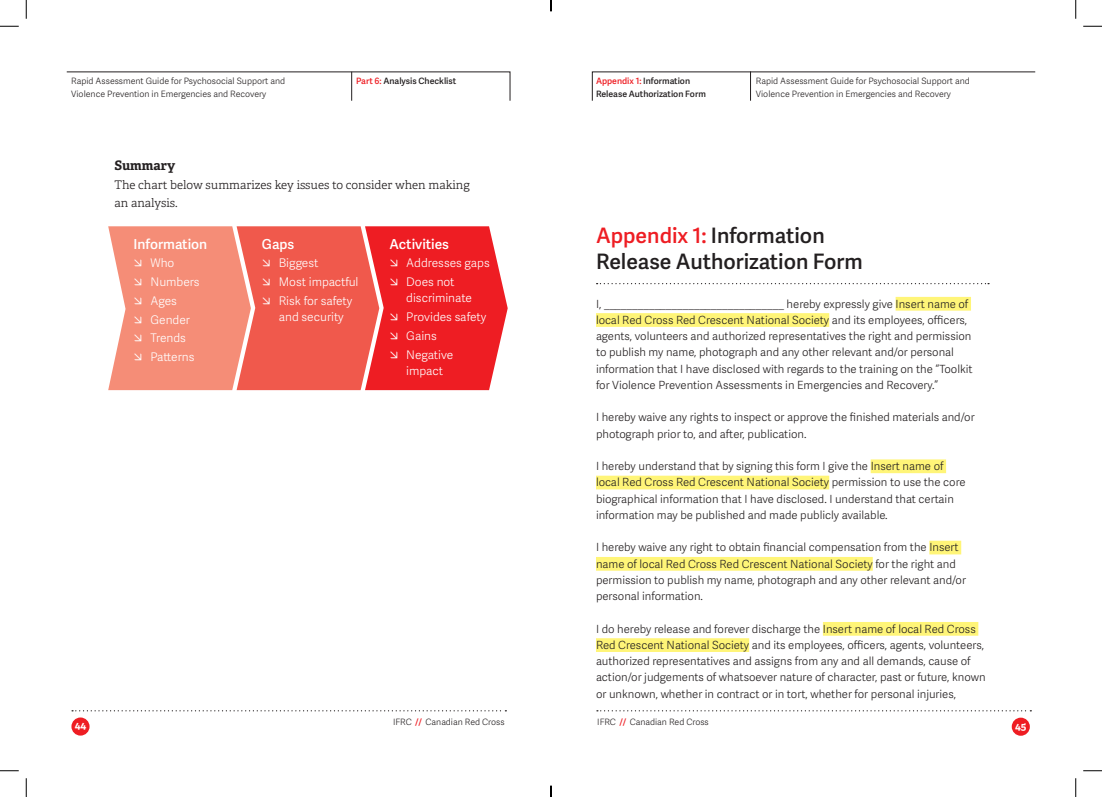
<style>
.page{position:relative;width:1102px;height:797px;background:#fff}
.page>*{position:absolute;margin:0;border:0;box-sizing:border-box;transform-origin:0 0}
.Headers{font:600 21.25px "Adelle Sans";color:#231f20}
.SmallHeads{font:600 13.75px "Adelle Sans";color:#fff}
.BODY-serif{font:700 13.12px "Adelle";color:#231f20}
.BODY{font:300 11.88px/16.2px "Adelle Sans";color:#fff}
.BODY-serif-2{font:300 11.88px/18.8px "Adelle";color:#231f20}
.t1{font:300 11.25px/16.2px "Adelle Sans";color:#231f20}
.t2{font:700 10.5px "Adelle";color:#fff}
.t3{font:300 8.75px/12.5px "Adelle Sans";color:#231f20}
.t4{font:600 8.75px "Adelle Sans";color:#231f20}
.s1{color:#ee1d23}
.s2{font-weight:600;color:#ee1d23}
</style>
<div class="page">
<svg style="left:591px;top:71px;width:445px;height:30px"></svg>
<hr style="left:750px;top:71px;width:1px;height:30px;background:#231f20">
<svg style="left:66px;top:71px;width:445px;height:30px"></svg>
<svg style="left:597px;top:710px;width:434px;height:1px"></svg>
<svg style="left:72px;top:710px;width:434px;height:1px"></svg>
<div style="left:1012px;top:717px;width:18px;height:19px;background:#ee1d23;border-radius:50%"></div>
<div style="left:71px;top:717px;width:19px;height:18px;background:#ee1d23;border-radius:50%"></div>
<svg style="left:108px;top:226px;width:400px;height:164px;background:#f2645b"></svg>
<div style="left:896px;top:297px;width:75px;height:14px;background:#fff578"></div>
<div style="left:596px;top:313px;width:233px;height:14px;background:#fff578"></div>
<div style="left:871px;top:459px;width:75px;height:14px;background:#fff578"></div>
<div style="left:596px;top:476px;width:233px;height:13px;background:#fff578"></div>
<div style="left:929px;top:541px;width:32px;height:13px;background:#fff578"></div>
<div style="left:596px;top:557px;width:277px;height:14px;background:#fff578"></div>
<div style="left:823px;top:622px;width:155px;height:14px;background:#fff578"></div>
<div style="left:596px;top:638px;width:153px;height:14px;background:#fff578"></div>
<svg style="left:597px;top:283px;width:392px;height:1px"></svg>
<svg style="left:0;top:25px;width:19px;height:2px"></svg>
<svg style="left:1083px;top:25px;width:19px;height:2px"></svg>
<svg style="left:0;top:770px;width:19px;height:1px"></svg>
<svg style="left:1083px;top:770px;width:19px;height:1px"></svg>
<svg style="left:25px;top:0;width:2px;height:19px"></svg>
<svg style="left:25px;top:778px;width:2px;height:19px"></svg>
<svg style="left:1075px;top:0;width:1px;height:19px"></svg>
<svg style="left:1075px;top:778px;width:1px;height:19px"></svg>
<svg style="left:550px;top:0;width:2px;height:11px"></svg>
<svg style="left:550px;top:786px;width:2px;height:11px"></svg>
<p class="t4" style="left:596px;top:75px;width:96px"><span class="s1">Appendix 1:</span> Information</p>
<p class="t4" style="left:596px;top:87px;width:111px">Release Authorization Form</p>
<p class="t3" style="left:71px;top:75px;width:215px">Rapid Assessment Guide for Psychosocial Support and<br>Violence Prevention in Emergencies and Recovery</p>
<p class="t3" style="left:756px;top:75px;width:215px">Rapid Assessment Guide for Psychosocial Support and<br>Violence Prevention in Emergencies and Recovery</p>
<p class="t4" style="left:356px;top:75px;width:101px"><span class="s1">Part 6:</span> Analysis Checklist</p>
<p class="BODY-serif" style="left:114px;top:157px;width:62px">Summary</p>
<p class="BODY-serif-2" style="left:114px;top:175px;width:357px">The chart below summarizes key issues to consider when making an analysis.</p>
<p class="SmallHeads" style="left:134px;top:234px;width:75px">Information</p>
<p class="BODY" style="left:134px;top:255px;width:42px">➢ Who</p>
<p class="BODY" style="left:134px;top:273px;width:68px">➢ Numbers</p>
<p class="BODY" style="left:134px;top:292px;width:45px">➢ Ages</p>
<p class="BODY" style="left:134px;top:311px;width:58px">➢ Gender</p>
<p class="BODY" style="left:134px;top:330px;width:54px">➢ Trends</p>
<p class="BODY" style="left:134px;top:348px;width:62px">➢ Patterns</p>
<p class="SmallHeads" style="left:389px;top:234px;width:61px">Activities</p>
<p class="BODY" style="left:389px;top:255px;width:102px">➢ Addresses gaps</p>
<p class="BODY" style="left:406px;top:273px;width:67px;text-indent:-17px">➢ Does not discriminate</p>
<p class="BODY" style="left:389px;top:308px;width:98px">➢ Provides safety</p>
<p class="BODY" style="left:389px;top:327px;width:49px">➢ Gains</p>
<p class="BODY" style="left:389px;top:346px;width:65px;text-align:center">➢ Negative impact</p>
<p class="SmallHeads" style="left:262px;top:234px;width:34px">Gaps</p>
<p class="BODY" style="left:262px;top:255px;width:58px">➢ Biggest</p>
<p class="BODY" style="left:262px;top:273px;width:98px">➢ Most impactful</p>
<p class="BODY" style="left:279px;top:292px;width:75px;text-indent:-17px">➢ Risk for safety and security</p>
<p class="Headers" style="left:596px;top:220px;width:230px"><span class="s1">Appendix 1:</span> Information</p>
<p class="Headers" style="left:596px;top:246px;width:268px">Release Authorization Form</p>
<p class="t1" style="left:596px;top:295px;width:378px">I, ________________________________ hereby expressly give Insert name of local Red Cross Red Crescent National Society and its employees, officers, agents, volunteers and authorized representatives the right and permission to publish my name, photograph and any other relevant and/or personal information that I have disclosed with regards to the training on the “Toolkit for Violence Prevention Assessments in Emergencies and Recovery.”</p>
<p class="t1" style="left:596px;top:409px;width:380px">I hereby waive any rights to inspect or approve the finished materials and/or photograph prior to, and after, publication.</p>
<p class="t1" style="left:596px;top:457px;width:371px">I hereby understand that by signing this form I give the Insert name of local Red Cross Red Crescent National Society permission to use the core biographical information that I have disclosed. I understand that certain information may be published and made publicly available.</p>
<p class="t1" style="left:596px;top:539px;width:372px">I hereby waive any right to obtain financial compensation from the Insert name of local Red Cross Red Crescent National Society for the right and permission to publish my name, photograph and any other relevant and/or personal information.</p>
<p class="t1" style="left:596px;top:620px;width:391px">I do hereby release and forever discharge the Insert name of local Red Cross Red Crescent National Society and its employees, officers, agents, volunteers, authorized representatives and assigns from any and all demands, cause of action/or judgements of whatsoever nature of character, past or future, known or unknown, whether in contract or in tort, whether for personal injuries,</p>
<p class="t3" style="left:393px;top:715px;width:113px">IFRC <span class="s2">//</span> Canadian Red Cross</p>
<p class="t3" style="left:597px;top:715px;width:113px">IFRC <span class="s2">//</span> Canadian Red Cross</p>
<p class="t2" style="left:75px;top:719px;width:13px">44</p>
<p class="t2" style="left:1015px;top:719px;width:13px">45</p>
</div>
